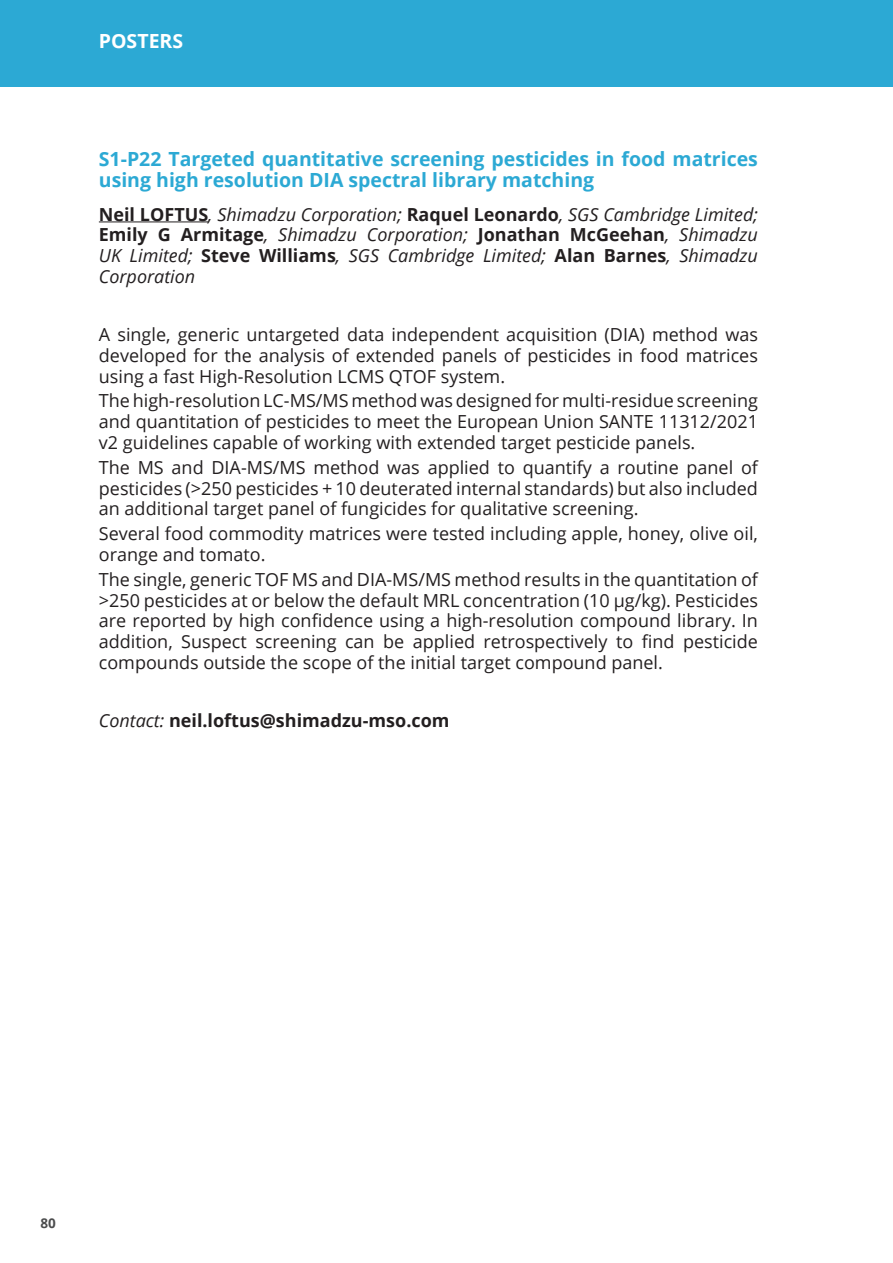
<style>
.page{position:relative;width:893px;height:1263px;background:#fff}
.page>*{position:absolute;margin:0;border:0;box-sizing:border-box;transform-origin:0 0}
.t1{font:700 19.5px/20.7px "Open Sans";color:#2ca9d4}
.t2{font:700 19.5px "Open Sans";color:#fff}
.t3{font:18px/20.7px "Open Sans";color:#231f20;text-align:justify}
.t4{font:italic 18px/20.7px "Open Sans";color:#231f20;text-align:justify}
.t5{font:700 18px "Open Sans";color:#231f20}
.t6{font:700 13.5px "Open Sans";color:#4b4c4d}
.s1{font-weight:700;font-style:normal}
.s2{font-weight:400;font-style:italic}
</style>
<div class="page">
<div style="left:0;top:0;width:893px;height:87px;background:#2ca9d4"></div>
<hr style="left:99px;top:221px;width:109px;height:1px;background:#231f20">
<p class="t2" style="left:99px;top:27px;width:86px">posters</p>
<p class="t1" style="left:99px;top:148px;width:661px">S1-P22 Targeted quantitative screening pesticides in food matrices using high resolution DIA spectral library matching</p>
<p class="t4" style="left:99px;top:203px;width:661px"><span class="s1">Neil LOFTUS</span>, Shimadzu Corporation; <span class="s1">Raquel Leonardo</span>, SGS Cambridge Limited; <span class="s1">Emily G Armitage</span>, Shimadzu Corporation; <span class="s1">Jonathan McGeehan</span>, Shimadzu UK Limited; <span class="s1">Steve Williams</span>, SGS Cambridge Limited; <span class="s1">Alan Barnes</span>, Shimadzu Corporation</p>
<p class="t3" style="left:99px;top:324px;width:661px">A single, generic untargeted data independent acquisition (DIA) method was developed for the analysis of extended panels of pesticides in food matrices using a fast High-Resolution LCMS QTOF system.</p>
<p class="t3" style="left:99px;top:390px;width:661px">The high-resolution LC-MS/MS method was designed for multi-residue screening and quantitation of pesticides to meet the European Union SANTE 11312/2021 v2 guidelines capable of working with extended target pesticide panels.</p>
<p class="t3" style="left:99px;top:456px;width:661px">The MS and DIA-MS/MS method was applied to quantify a routine panel of pesticides (&gt;250 pesticides + 10 deuterated internal standards) but also included an additional target panel of fungicides for qualitative screening.</p>
<p class="t3" style="left:99px;top:523px;width:661px">Several food commodity matrices were tested including apple, honey, olive oil, orange and tomato.</p>
<p class="t3" style="left:99px;top:568px;width:661px">The single, generic TOF MS and DIA-MS/MS method results in the quantitation of &gt;250 pesticides at or below the default MRL concentration (10 µg/kg). Pesticides are reported by high confidence using a high-resolution compound library. In addition, Suspect screening can be applied retrospectively to find pesticide compounds outside the scope of the initial target compound panel.</p>
<p class="t5" style="left:99px;top:708px;width:352px"><span class="s2">Contact:</span> neil.loftus@shimadzu-mso.com</p>
<p class="t6" style="left:41px;top:1213px;width:17px">80</p>
</div>
